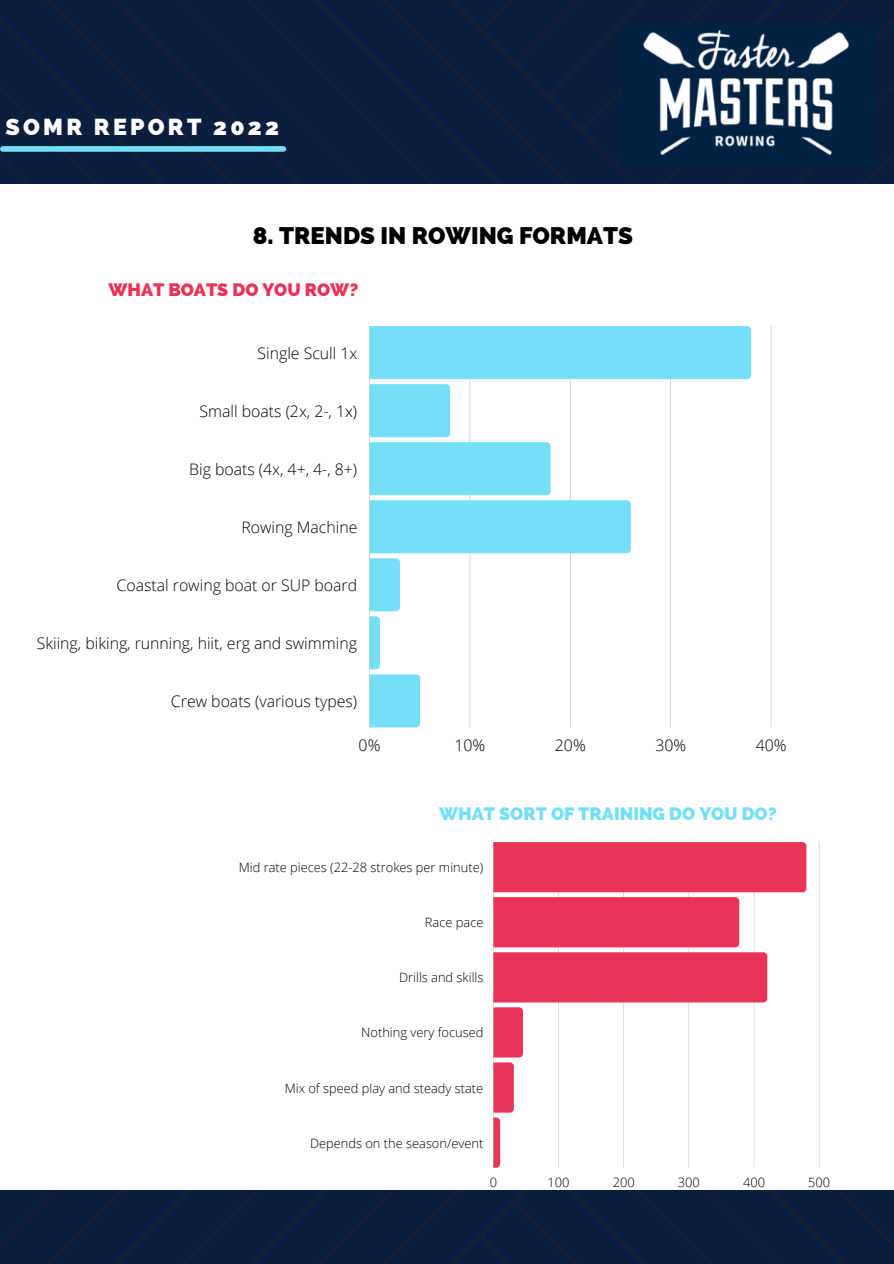
<style>
.page{position:relative;width:894px;height:1264px;background:#fff}
.page>*{position:absolute;margin:0;border:0;box-sizing:border-box;transform-origin:0 0}
.t1{font:800 24px "Raleway";color:#000}
.t2{font:800 23.25px "Raleway";letter-spacing:.14em;color:#fff}
.t3{font:800 18px "Raleway";color:#74dff6}
.t4{font:800 18px "Raleway";color:#e93457}
.t5{font:300 15.9px "Open Sans";color:#000}
.t6{font:300 12.9px "Open Sans";color:#000}
</style>
<div class="page">
<div style="left:0;top:0;width:893px;height:1263px;background:#0b1e3f"></div>
<div style="left:0;top:185px;width:893px;height:1004px;background:#fff"></div>
<img style="left:622px;top:25px;width:253px;height:143px">
<div style="left:3px;top:146px;width:280px;height:6px;background:#74dff6"></div>
<hr style="left:770px;top:326px;width:1px;height:401px;background:#000">
<svg style="left:369px;top:326px;width:382px;height:401px"></svg>
<hr style="left:818px;top:842px;width:1px;height:325px;background:#000">
<svg style="left:493px;top:842px;width:313px;height:325px"></svg>
<p class="t2" style="left:6px;top:113px;width:275px">SOMR REPORT 2022</p>
<p class="t1" style="left:253px;top:221px;width:381px">8. TRENDS IN ROWING FORMATS</p>
<p class="t4" style="left:108px;top:279px;width:251px">WHAT BOATS DO YOU ROW?</p>
<p class="t5" style="left:257px;top:342px;width:101px">Single Scull 1x</p>
<p class="t5" style="left:199px;top:400px;width:159px">Small boats (2x, 2-, 1x)</p>
<p class="t5" style="left:189px;top:458px;width:169px">Big boats (4x, 4+, 4-, 8+)</p>
<p class="t5" style="left:241px;top:516px;width:117px">Rowing Machine</p>
<p class="t5" style="left:117px;top:574px;width:242px">Coastal rowing boat or SUP board</p>
<p class="t5" style="left:37px;top:632px;width:321px">Skiing, biking, running, hiit, erg and swimming</p>
<p class="t5" style="left:171px;top:690px;width:188px">Crew boats (various types)</p>
<p class="t5" style="left:358px;top:733px;width:23px">0%</p>
<p class="t5" style="left:454px;top:733px;width:32px">10%</p>
<p class="t5" style="left:554px;top:733px;width:32px">20%</p>
<p class="t5" style="left:655px;top:733px;width:32px">30%</p>
<p class="t5" style="left:755px;top:733px;width:32px">40%</p>
<p class="t3" style="left:439px;top:803px;width:339px">WHAT SORT OF TRAINING DO YOU DO?</p>
<p class="t6" style="left:238px;top:858px;width:246px">Mid rate pieces (22-28 strokes per minute)</p>
<p class="t6" style="left:425px;top:913px;width:60px">Race pace</p>
<p class="t6" style="left:399px;top:968px;width:86px">Drills and skills</p>
<p class="t6" style="left:361px;top:1023px;width:124px">Nothing very focused</p>
<p class="t6" style="left:284px;top:1078px;width:200px">Mix of speed play and steady state</p>
<p class="t6" style="left:310px;top:1133px;width:175px">Depends on the season/event</p>
<p class="t6" style="left:489px;top:1172px;width:9px">0</p>
<p class="t6" style="left:547px;top:1172px;width:23px">100</p>
<p class="t6" style="left:612px;top:1172px;width:23px">200</p>
<p class="t6" style="left:677px;top:1172px;width:23px">300</p>
<p class="t6" style="left:742px;top:1172px;width:23px">400</p>
<p class="t6" style="left:808px;top:1172px;width:23px">500</p>
</div>
